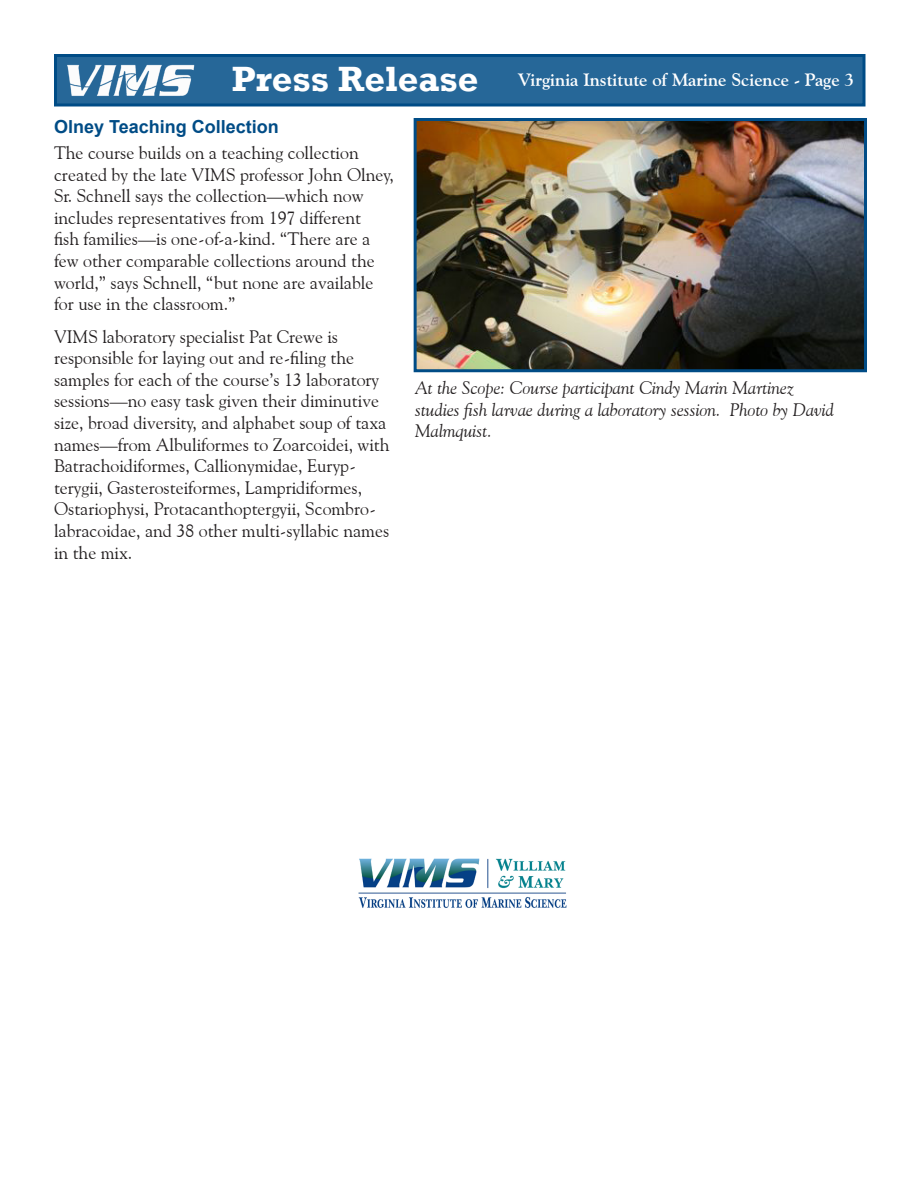
<style>
.page{position:relative;width:918px;height:1188px;background:#fff}
.page>*{position:absolute;margin:0;border:0;box-sizing:border-box;transform-origin:0 0}
.Press_Release_Headin{font:700 36px "Rockwell";color:#fff}
.Body_Text{font:18px/21.6px "Goudy Old Style BT";color:#231f20}
.Cutline{font:italic 18px/21.6px "Goudy Old Style BT";color:#231f20}
.Running_Head_-_pg{font:700 18px "Goudy Old Style BT";color:#fff}
.Subheading{font:700 18px "Arial";color:#004c86}
</style>
<div class="page">
<img style="left:358px;top:858px;width:209px;height:50px">
<div style="left:54px;top:54px;width:812px;height:52px;background:#266798;border:3px solid #004c86"></div>
<img style="left:67px;top:65px;width:128px;height:31px">
<img style="left:418px;top:122px;width:445px;height:246px">
<div style="left:414px;top:118px;width:453px;height:254px;border:3px solid #004c86"></div>
<p class="Press_Release_Headin" style="left:232px;top:57px;width:248px">Press Release</p>
<p class="Running_Head_-_pg" style="left:518px;top:69px;width:338px">Virginia Institute of Marine Science - Page 3</p>
<p class="Subheading" style="left:54px;top:115px;width:226px">Olney Teaching Collection</p>
<p class="Body_Text" style="left:54px;top:142px;width:342px">The course builds on a teaching collection created by the late VIMS professor John Olney, Sr. Schnell says the collection—which now includes representatives from 197 different<br>fish families—is one-of-a-kind. “There are a few other comparable collections around the world,” says Schnell, “but none are available for use in the classroom.”</p>
<p class="Body_Text" style="left:54px;top:325px;width:337px">VIMS laboratory specialist Pat Crewe is responsible for laying out and re-filing the samples for each of the course’s 13 laboratory sessions—no easy task given their diminutive size, broad diversity, and alphabet soup of taxa names—from Albuliformes to Zoarcoidei, with Batrachoidiformes, Callionymidae, Euryp&shy;terygii, Gasterosteiformes, Lampridiformes, Ostariophysi, Protacanthoptergyii, Scombro&shy;labracoidae, and 38 other multi-syllabic names in the mix.</p>
<p class="Cutline" style="left:415px;top:377px;width:421px">At the Scope: Course participant Cindy Marin Martinez studies fish larvae during a laboratory session. Photo by David<br>Malmquist.</p>
</div>
